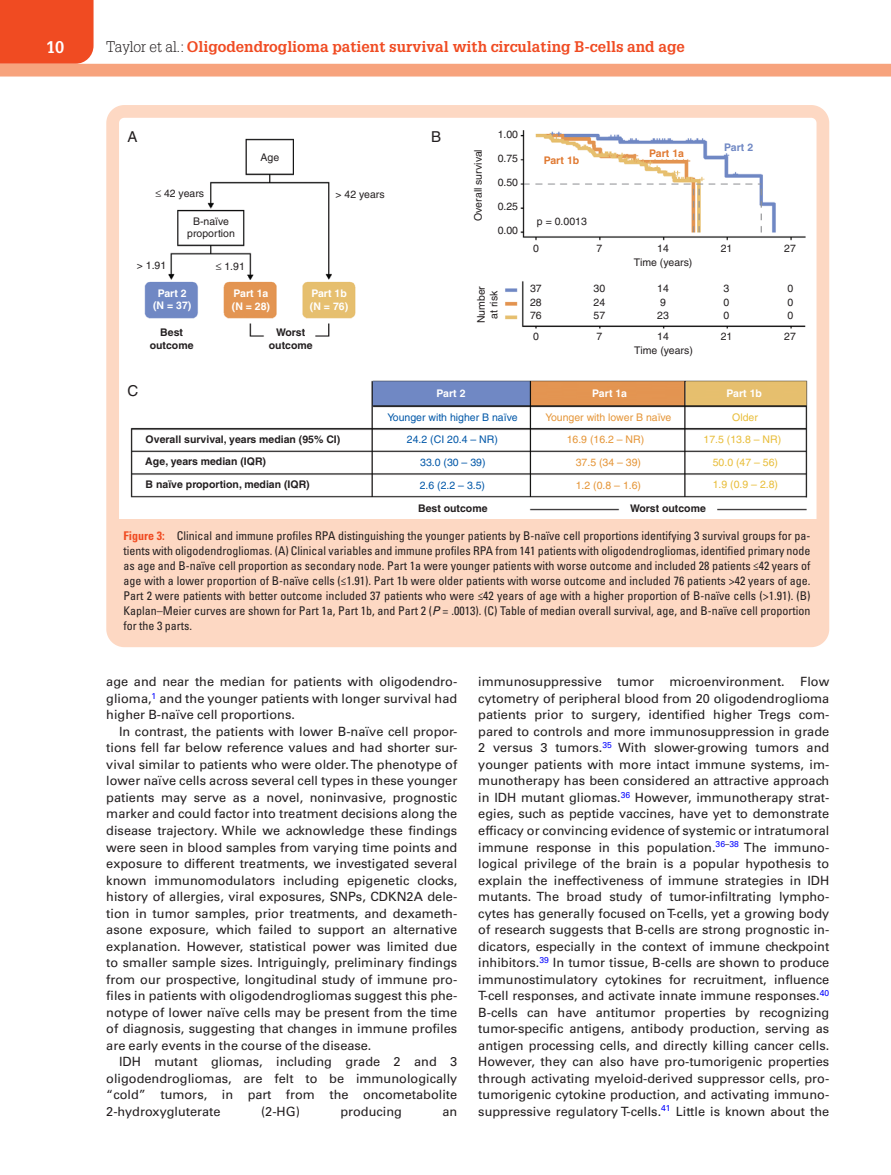
<style>
.page{position:relative;width:891px;height:1175px;background:#fff}
.page>*{position:absolute;margin:0;border:0;box-sizing:border-box;transform-origin:0 0}
.t1{font:700 16.5px "Glypha LT Std";color:#fff}
.t2{font:700 15px "Glypha LT Std";color:#f04b22}
.t3{font:15px "Helvetica";color:#231f20}
.TextInd{font:12.75px/16.5px "Univers LT Std";color:#231f20;text-align:justify}
.FigCapt{font:condensed 12px/15px "Univers LT Std";color:#231f20;text-align:justify}
.t4{font:10.5px/12.6px "Helvetica";color:#231f20;text-align:center}
.t5{font:700 10.5px/12.6px "Helvetica";color:#231f20;text-align:center}
.t6{font:10.5px/22.5px "Helvetica";color:#0157a8;text-align:center}
.t7{font:10.5px/22.5px "Helvetica";color:#e59537;text-align:center}
.t8{font:700 10.5px/12.6px "Helvetica";color:#fff}
.t9{font:10.5px/22.8px "Helvetica";color:#e8bd39}
.t10{font:700 10.5px "Helvetica";color:#e07931}
.t11{font:700 10.5px "Helvetica";color:#7088c4}
.s1{font-weight:300;color:#231f20}
.s2{font-weight:700;color:#f04b22}
.s3{font-style:italic;font-stretch:normal}
</style>
<div class="page">
<div style="left:0;top:0;width:94px;height:64px;background:#f04b22"></div>
<div style="left:0;top:64px;width:891px;height:12px;background:#f7a37d"></div>
<img style="left:130px;top:130px;width:678px;height:381px">
<div style="left:118px;top:519px;width:700px;height:118px;background:#fdd8c3"></div>
<div style="left:106px;top:105px;width:723px;height:542px;border:13px solid #fdd8c3;border-radius:12px"></div>
<p class="t1" style="left:46px;top:37px;width:20px">10</p>
<p class="t2" style="left:106px;top:37px;width:580px"><span class="s1">Taylor et al.:</span> Oligodendroglioma patient survival with circulating B-cells and age</p>
<p class="t3" style="left:127px;top:128px;width:12px">A</p>
<p class="t4" style="left:155px;top:187px;width:50px">≤ 42 years</p>
<p class="t4" style="left:187px;top:215px;width:49px">B-naïve proportion</p>
<p class="t4" style="left:261px;top:151px;width:20px">Age</p>
<p class="t4" style="left:336px;top:188px;width:51px">&gt; 42 years</p>
<p class="t3" style="left:431px;top:128px;width:12px">B</p>
<p class="t4" style="left:472px;top:221px;width:73px;rotate:-90deg">Overall survival</p>
<p class="t4" style="left:498px;top:128px;width:22px">1.00</p>
<p class="t4" style="left:498px;top:152px;width:22px">0.75</p>
<p class="t4" style="left:498px;top:176px;width:22px">0.50</p>
<p class="t4" style="left:498px;top:200px;width:22px">0.25</p>
<p class="t4" style="left:498px;top:224px;width:22px">0.00</p>
<p class="t10" style="left:544px;top:154px;width:37px">Part 1b</p>
<p class="t4" style="left:537px;top:215px;width:51px">p = 0.0013</p>
<p class="t10" style="left:649px;top:147px;width:36px">Part 1a</p>
<p class="t11" style="left:724px;top:140px;width:31px">Part 2</p>
<p class="t4" style="left:533px;top:242px;width:7px">0</p>
<p class="t4" style="left:597px;top:242px;width:7px">7</p>
<p class="t4" style="left:657px;top:242px;width:13px">14</p>
<p class="t4" style="left:721px;top:242px;width:13px">21</p>
<p class="t4" style="left:784px;top:242px;width:13px">27</p>
<p class="t4" style="left:137px;top:259px;width:31px">&gt; 1.91</p>
<p class="t4" style="left:216px;top:260px;width:31px">≤ 1.91</p>
<p class="t8" style="left:153px;top:286px;width:40px;text-align:center">Part 2 (N = 37)</p>
<p class="t5" style="left:150px;top:326px;width:45px">Best outcome</p>
<p class="t5" style="left:269px;top:326px;width:45px">Worst outcome</p>
<p class="t8" style="left:232px;top:287px;width:40px">Part 1a (N = 28)</p>
<p class="t8" style="left:310px;top:287px;width:40px">Part 1b (N = 76)</p>
<p class="t4" style="left:475px;top:323px;width:39px;rotate:-90deg">Number at risk</p>
<p class="t4" style="left:530px;top:282px;width:13px">37</p>
<p class="t4" style="left:530px;top:309px;width:13px">76</p>
<p class="t4" style="left:530px;top:296px;width:13px">28</p>
<p class="t4" style="left:533px;top:330px;width:7px">0</p>
<p class="t4" style="left:594px;top:282px;width:13px">30</p>
<p class="t4" style="left:594px;top:309px;width:13px">57</p>
<p class="t4" style="left:594px;top:296px;width:13px">24</p>
<p class="t4" style="left:634px;top:255px;width:60px">Time (years)</p>
<p class="t4" style="left:657px;top:282px;width:13px">14</p>
<p class="t4" style="left:657px;top:309px;width:13px">23</p>
<p class="t4" style="left:660px;top:296px;width:7px">9</p>
<p class="t4" style="left:723px;top:282px;width:7px">3</p>
<p class="t4" style="left:723px;top:309px;width:7px">0</p>
<p class="t4" style="left:723px;top:296px;width:7px">0</p>
<p class="t4" style="left:787px;top:282px;width:7px">0</p>
<p class="t4" style="left:787px;top:309px;width:7px">0</p>
<p class="t4" style="left:787px;top:296px;width:7px">0</p>
<p class="t4" style="left:597px;top:330px;width:7px">7</p>
<p class="t4" style="left:657px;top:330px;width:13px">14</p>
<p class="t4" style="left:721px;top:330px;width:13px">21</p>
<p class="t4" style="left:784px;top:330px;width:13px">27</p>
<p class="t4" style="left:634px;top:344px;width:60px">Time (years)</p>
<p class="t3" style="left:127px;top:382px;width:12px">C</p>
<p class="t8" style="left:436px;top:387px;width:31px">Part 2</p>
<p class="t8" style="left:592px;top:387px;width:36px">Part 1a</p>
<p class="t8" style="left:726px;top:387px;width:37px">Part 1b</p>
<p class="t5" style="left:146px;top:433px;width:196px">Overall survival, years median (95% CI)</p>
<p class="t5" style="left:145px;top:454px;width:122px">Age, years median (IQR)</p>
<p class="t5" style="left:146px;top:478px;width:166px">B naïve proportion, median (IQR)</p>
<p class="t6" style="left:387px;top:405px;width:132px">Younger with higher B naïve<br>24.2 (CI 20.4 – NR)<br>33.0 (30 – 39)</p>
<p class="t6" style="left:420px;top:474px;width:67px">2.6 (2.2 – 3.5)</p>
<p class="t7" style="left:546px;top:405px;width:127px">Younger with lower B naïve<br>16.9 (16.2 – NR)<br>37.5 (34 – 39)</p>
<p class="t7" style="left:576px;top:474px;width:67px">1.2 (0.8 – 1.6)</p>
<p class="t9" style="left:732px;top:405px;width:27px">Older</p>
<p class="t9" style="left:713px;top:450px;width:67px">50.0 (47 – 56)<br>1.9 (0.9 – 2.8)</p>
<p class="t9" style="left:704px;top:428px;width:79px">17.5 (13.8 – NR)</p>
<p class="t5" style="left:418px;top:502px;width:71px">Best outcome</p>
<p class="t5" style="left:630px;top:502px;width:77px">Worst outcome</p>
<p class="FigCapt" style="left:124px;top:528px;width:689px"><span class="s2">Figure 3:</span> Clinical and immune profiles RPA distinguishing the younger patients by B-naïve cell proportions identifying 3 survival groups for pa&shy;tients with oligodendrogliomas. (A) Clinical variables and immune profiles RPA from 141 patients with oligodendrogliomas, identified primary node as age and B-naïve cell proportion as secondary node. Part 1a were younger patients with worse outcome and included 28 patients ≤42 years of age with a lower proportion of B-naïve cells (≤1.91). Part 1b were older patients with worse outcome and included 76 patients &gt;42 years of age.<br>Part 2 were patients with better outcome included 37 patients who were ≤42 years of age with a higher proportion of B-naïve cells (&gt;1.91). (B)<br>Kaplan–Meier curves are shown for Part 1a, Part 1b, and Part 2 (<span class="s3">P</span> = .0013). (C) Table of median overall survival, age, and B-naïve cell proportion for the 3 parts.</p>
<p class="TextInd" style="left:106px;top:673px;width:353px">age and near the median for patients with oligodendro&shy;glioma,<sup>1</sup> and the younger patients with longer survival had higher B-naïve cell proportions.</p>
<p class="TextInd" style="left:106px;top:723px;width:353px;text-indent:13px">In contrast, the patients with lower B-naïve cell propor&shy;tions fell far below reference values and had shorter sur&shy;vival similar to patients who were older. The phenotype of lower naïve cells across several cell types in these younger patients may serve as a novel, noninvasive, prognostic marker and could factor into treatment decisions along the disease trajectory. While we acknowledge these findings were seen in blood samples from varying time points and exposure to different treatments, we investigated several known immunomodulators including epigenetic clocks, history of allergies, viral exposures, SNPs, CDKN2A dele&shy;tion in tumor samples, prior treatments, and dexameth&shy;asone exposure, which failed to support an alternative explanation. However, statistical power was limited due to smaller sample sizes. Intriguingly, preliminary findings from our prospective, longitudinal study of immune pro&shy;files in patients with oligodendrogliomas suggest this phe&shy;notype of lower naïve cells may be present from the time of diagnosis, suggesting that changes in immune profiles are early events in the course of the disease.</p>
<p class="TextInd" style="left:106px;top:1053px;width:353px;text-indent:13px">IDH mutant gliomas, including grade 2 and 3 oligodendrogliomas, are felt to be immunologically “cold” tumors, in part from the oncometabolite 2-hydroxygluterate</p>
<p class="TextInd" style="left:261px;top:1102px;width:40px">(2-HG)</p>
<p class="TextInd" style="left:340px;top:1102px;width:63px">producing</p>
<p class="TextInd" style="left:442px;top:1102px;width:16px">an</p>
<p class="TextInd" style="left:478px;top:673px;width:353px">immunosuppressive tumor microenvironment. Flow cytometry of peripheral blood from 20 oligodendroglioma patients prior to surgery, identified higher Tregs com&shy;pared to controls and more immunosuppression in grade 2 versus 3 tumors.<sup>35</sup> With slower-growing tumors and younger patients with more intact immune systems, im&shy;munotherapy has been considered an attractive approach in IDH mutant gliomas.<sup>36</sup> However, immunotherapy strat&shy;egies, such as peptide vaccines, have yet to demonstrate efficacy or convincing evidence of systemic or intratumoral immune response in this population.<sup>36</sup><sup>–</sup><sup>38</sup> The immuno&shy;logical privilege of the brain is a popular hypothesis to explain the ineffectiveness of immune strategies in IDH mutants. The broad study of tumor-infiltrating lympho&shy;cytes has generally focused on T-cells, yet a growing body of research suggests that B-cells are strong prognostic in&shy;dicators, especially in the context of immune checkpoint inhibitors.<sup>39</sup> In tumor tissue, B-cells are shown to produce immunostimulatory cytokines for recruitment, influence T-cell responses, and activate innate immune responses.<sup>40<br></sup>B-cells can have antitumor properties by recognizing tumor-specific antigens, antibody production, serving as antigen processing cells, and directly killing cancer cells.<br>However, they can also have pro-tumorigenic properties through activating myeloid-derived suppressor cells, pro&shy;tumorigenic cytokine production, and activating immuno&shy;suppressive regulatory T-cells.<sup>41</sup> Little is known about the</p>
</div>
